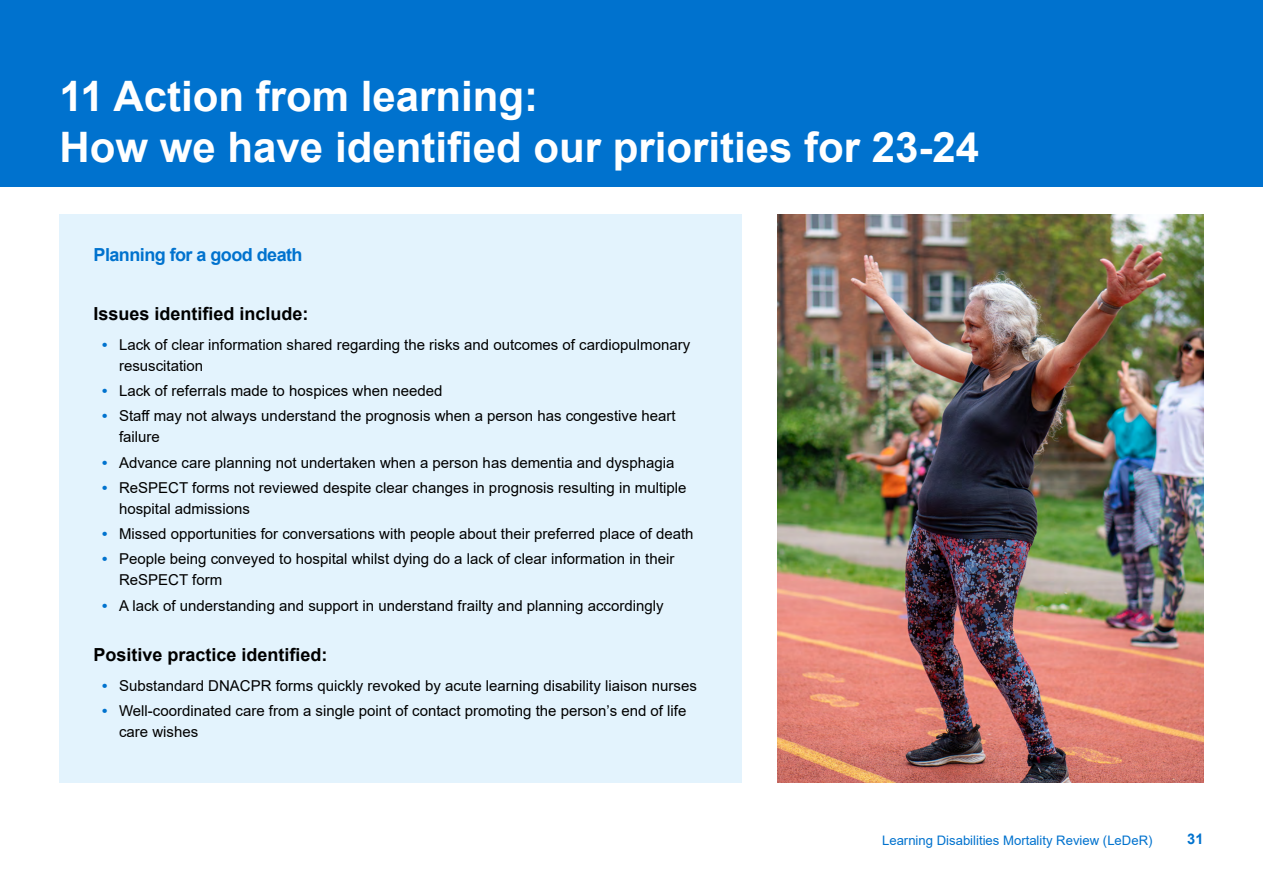
<style>
.page{position:relative;width:1263px;height:893px;background:#fff}
.page>*{position:absolute;margin:0;border:0;box-sizing:border-box;transform-origin:0 0}
.t1{font:700 42px/50.4px "Arial";color:#fff}
.t2{font:700 18px "Arial";color:#000}
.t3{font:700 18px "Arial";letter-spacing:-.03em;color:#0072ce}
.t4{font:15px/21px "Arial";color:#000}
.t5{font:700 14.55px "Arial";color:#0072ce}
.t6{font:13.05px "Arial";color:#0072ce}
.s1{font-weight:700;color:#0072ce}
</style>
<div class="page">
<div style="left:0;top:0;width:1263px;height:187px;background:#0072ce"></div>
<div style="left:60px;top:214px;width:682px;height:568px;background:#e3f3fd"></div>
<img style="left:778px;top:214px;width:425px;height:568px">
<h1 class="t1" style="left:60px;top:72px;width:921px">11 Action from learning:<br>How we have identified our priorities for 23-24</h1>
<p class="t3" style="left:94px;top:242px;width:211px">Planning for a good death</p>
<p class="t2" style="left:94px;top:301px;width:217px">Issues identified include:</p>
<p class="t4" style="left:119px;top:334px;width:573px;text-indent:-17px"><span class="s1">•</span> Lack of clear information shared regarding the risks and outcomes of cardiopulmonary resuscitation</p>
<p class="t4" style="left:102px;top:380px;width:342px"><span class="s1">•</span> Lack of referrals made to hospices when needed</p>
<p class="t4" style="left:119px;top:405px;width:558px;text-indent:-17px"><span class="s1">•</span> Staff may not always understand the prognosis when a person has congestive heart failure</p>
<p class="t4" style="left:102px;top:452px;width:574px"><span class="s1">•</span> Advance care planning not undertaken when a person has dementia and dysphagia</p>
<p class="t4" style="left:119px;top:477px;width:569px;text-indent:-17px"><span class="s1">•</span> ReSPECT forms not reviewed despite clear changes in prognosis resulting in multiple hospital admissions</p>
<p class="t4" style="left:102px;top:523px;width:593px"><span class="s1">•</span> Missed opportunities for conversations with people about their preferred place of death</p>
<p class="t4" style="left:119px;top:548px;width:557px;text-indent:-17px"><span class="s1">•</span> People being conveyed to hospital whilst dying do a lack of clear information in their<br>ReSPECT form</p>
<p class="t4" style="left:102px;top:595px;width:563px"><span class="s1">•</span> A lack of understanding and support in understand frailty and planning accordingly</p>
<p class="t2" style="left:94px;top:642px;width:236px">Positive practice identified:</p>
<p class="t4" style="left:102px;top:675px;width:596px"><span class="s1">•</span> Substandard DNACPR forms quickly revoked by acute learning disability liaison nurses</p>
<p class="t4" style="left:119px;top:700px;width:569px;text-indent:-17px"><span class="s1">•</span> Well-coordinated care from a single point of contact promoting the person’s end of life care wishes</p>
<p class="t6" style="left:882px;top:832px;width:272px">Learning Disabilities Mortality Review (LeDeR)</p>
<p class="t5" style="left:1187px;top:828px;width:18px">31</p>
</div>
